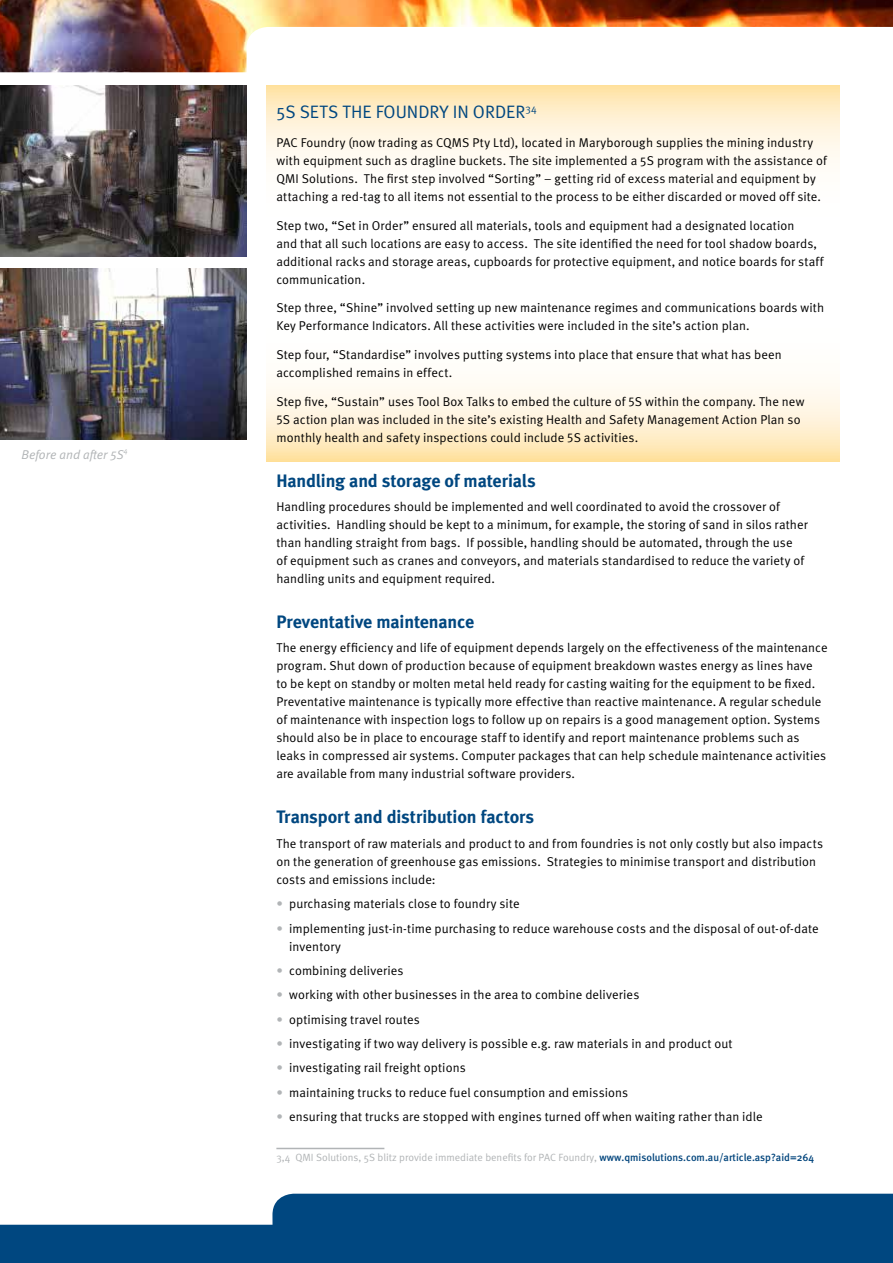
<style>
.page{position:relative;width:893px;height:1263px;background:#fff}
.page>*{position:absolute;margin:0;border:0;box-sizing:border-box;transform-origin:0 0}
.Subheads{font:700 18px "Meta";letter-spacing:-.01em;color:#004780}
.case_study_heading{font:18px "Meta Normal";color:#004780}
.Body_Text{font:12.75px/18px "Meta Normal";letter-spacing:.01em;color:#000}
.Bullet_points{font:12.75px/18px "Meta Normal";letter-spacing:.01em;color:#000}
.Body_text_before_bul{font:12.75px/18px "Meta Normal";letter-spacing:.01em;color:#000}
.t1{font:italic 12.75px "Meta Normal";color:#b1b4b6}
.Footnote_LHP{font:10.5px "Meta Normal";color:#b1b4b6}
.t2{font:italic 7.5px "Meta Normal";color:#b1b4b6}
.s1{color:#b1b4b6}
.s2{font-family:"Meta";font-weight:500;color:#00447c}
</style>
<div class="page">
<svg style="left:0;top:1194px;width:893px;height:69px;background:#236091"></svg>
<img style="left:0;top:0;width:893px;height:72px">
<svg style="left:266px;top:85px;width:573px;height:377px"></svg>
<hr style="left:276px;top:1148px;width:108px;height:1px;background:#b1b4b6">
<img style="left:0;top:85px;width:247px;height:172px">
<img style="left:0;top:268px;width:247px;height:171px">
<p class="t1" style="left:22px;top:447px;width:104px">Before and after 5S</p>
<p class="t2" style="left:124px;top:446px;width:5px">4</p>
<p class="case_study_heading" style="left:276px;top:102px;width:262px">5S SETS THE FOUNDRY IN ORDER<sup>34</sup></p>
<p class="Body_Text" style="left:276px;top:133px;width:552px">PAC Foundry (now trading as CQMS Pty Ltd), located in Maryborough supplies the mining industry with equipment such as dragline buckets. The site implemented a 5S program with the assistance of QMI Solutions. The first step involved “Sorting” – getting rid of excess material and equipment by attaching a red-tag to all items not essential to the process to be either discarded or moved off site.</p>
<p class="Body_Text" style="left:276px;top:216px;width:549px">Step two, “Set in Order” ensured all materials, tools and equipment had a designated location<br>and that all such locations are easy to access. The site identified the need for tool shadow boards, additional racks and storage areas, cupboards for protective equipment, and notice boards for staff communication.</p>
<p class="Body_Text" style="left:276px;top:299px;width:549px">Step three, “Shine” involved setting up new maintenance regimes and communications boards with<br>Key Performance Indicators. All these activities were included in the site’s action plan.</p>
<p class="Body_Text" style="left:276px;top:345px;width:507px">Step four, “Standardise” involves putting systems into place that ensure that what has been accomplished remains in effect.</p>
<p class="Body_Text" style="left:276px;top:392px;width:530px">Step five, “Sustain” uses Tool Box Talks to embed the culture of 5S within the company. The new<br>5S action plan was included in the site’s existing Health and Safety Management Action Plan so monthly health and safety inspections could include 5S activities.</p>
<p class="Subheads" style="left:276px;top:470px;width:261px">Handling and storage of materials</p>
<p class="Body_Text" style="left:276px;top:497px;width:533px">Handling procedures should be implemented and well coordinated to avoid the crossover of activities. Handling should be kept to a minimum, for example, the storing of sand in silos rather than handling straight from bags. If possible, handling should be automated, through the use<br>of equipment such as cranes and conveyors, and materials standardised to reduce the variety of handling units and equipment required.</p>
<p class="Subheads" style="left:276px;top:611px;width:199px">Preventative maintenance</p>
<p class="Body_Text" style="left:276px;top:639px;width:553px">The energy efficiency and life of equipment depends largely on the effectiveness of the maintenance program. Shut down of production because of equipment breakdown wastes energy as lines have<br>to be kept on standby or molten metal held ready for casting waiting for the equipment to be fixed.<br>Preventative maintenance is typically more effective than reactive maintenance. A regular schedule of maintenance with inspection logs to follow up on repairs is a good management option. Systems should also be in place to encourage staff to identify and report maintenance problems such as leaks in compressed air systems. Computer packages that can help schedule maintenance activities are available from many industrial software providers.</p>
<p class="Subheads" style="left:276px;top:806px;width:259px">Transport and distribution factors</p>
<p class="Body_text_before_bul" style="left:276px;top:834px;width:548px">The transport of raw materials and product to and from foundries is not only costly but also impacts on the generation of greenhouse gas emissions. Strategies to minimise transport and distribution costs and emissions include:</p>
<p class="Bullet_points" style="left:276px;top:894px;width:245px"><span class="s1">•</span> purchasing materials close to foundry site</p>
<p class="Bullet_points" style="left:289px;top:919px;width:531px;text-indent:-13px"><span class="s1">•</span> implementing just-in-time purchasing to reduce warehouse costs and the disposal of out-of-date inventory</p>
<p class="Bullet_points" style="left:276px;top:961px;width:129px"><span class="s1">•</span> combining deliveries</p>
<p class="Bullet_points" style="left:276px;top:986px;width:364px"><span class="s1">•</span> working with other businesses in the area to combine deliveries</p>
<p class="Bullet_points" style="left:276px;top:1010px;width:145px"><span class="s1">•</span> optimising travel routes</p>
<p class="Bullet_points" style="left:276px;top:1034px;width:458px"><span class="s1">•</span> investigating if two way delivery is possible e.g. raw materials in and product out</p>
<p class="Bullet_points" style="left:276px;top:1059px;width:191px"><span class="s1">•</span> investigating rail freight options</p>
<p class="Bullet_points" style="left:276px;top:1083px;width:353px"><span class="s1">•</span> maintaining trucks to reduce fuel consumption and emissions</p>
<p class="Bullet_points" style="left:276px;top:1108px;width:488px"><span class="s1">•</span> ensuring that trucks are stopped with engines turned off when waiting rather than idle</p>
<p class="Footnote_LHP" style="left:276px;top:1151px;width:539px">3,4 QMI Solutions, 5S blitz provide immediate benefits for PAC Foundry, <span class="s2">www.qmisolutions.com.au/article.asp?aid=264</span></p>
</div>
